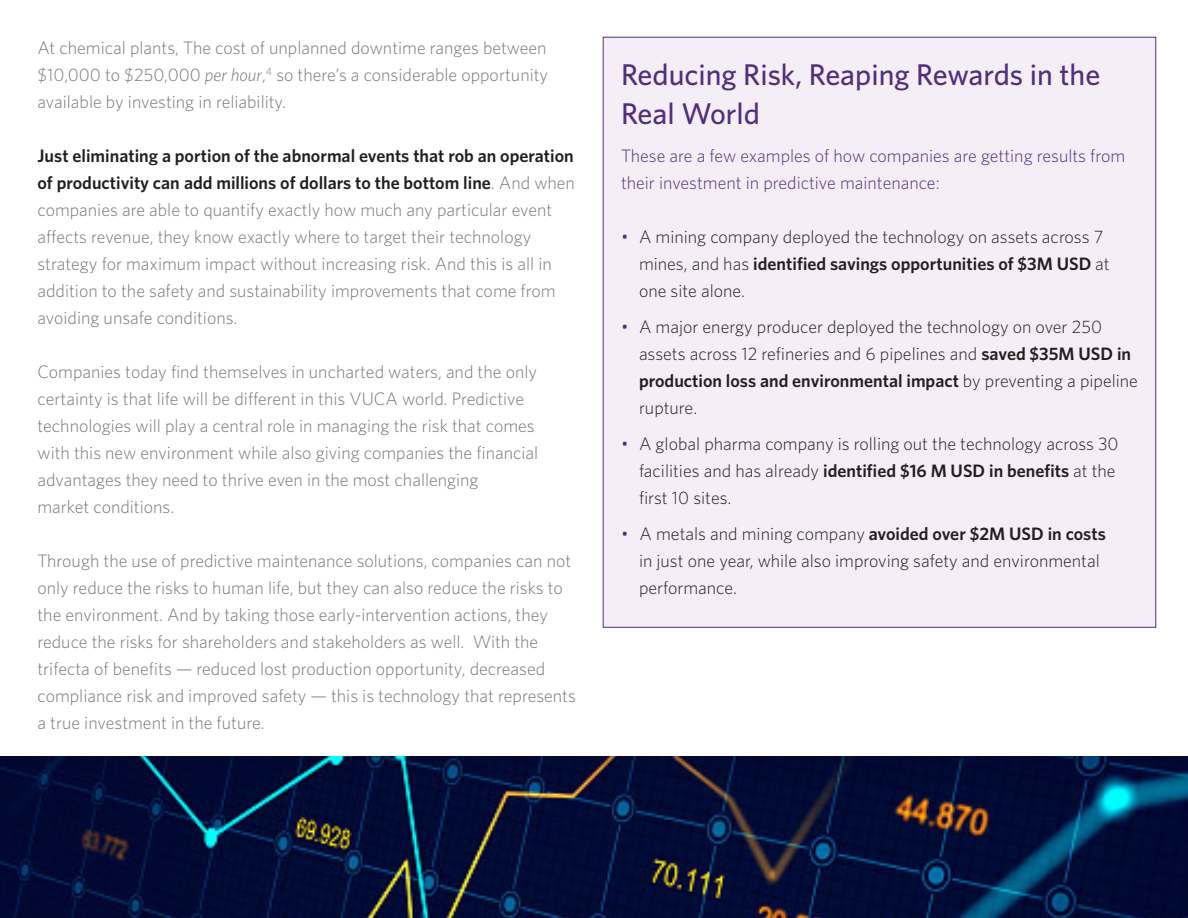
<style>
.page{position:relative;width:1188px;height:918px;background:#fff}
.page>*{position:absolute;margin:0;border:0;box-sizing:border-box;transform-origin:0 0}
.t1{font:500 30px/39px "Whitney";color:#522e81}
.body{font:300 18px/27px "Whitney";color:#757778}
.t2{font:300 18px/27px "Whitney";color:#231f20}
.body-2{font:300 18px/27px "Whitney";color:#522e81}
.s1{font-style:italic}
.s2{font-weight:600;color:#231f20}
.s3{color:#522e81}
.s4{font-weight:600}
</style>
<div class="page">
<img style="left:0;top:756px;width:1188px;height:162px">
<div style="left:603px;top:37px;width:553px;height:590px;background:#f5eef6;border:1px solid #522e81"></div>
<p class="body" style="left:38px;top:34px;width:512px;text-align:justify">At chemical plants, The cost of unplanned downtime ranges between $10,000 to $250,000 <span class="s1">per hour</span>,<sup>4</sup> so there’s a considerable opportunity available by investing in reliability.</p>
<p class="body" style="left:38px;top:142px;width:539px"><span class="s2">Just eliminating a portion of the abnormal events that rob an operation of productivity can add millions of dollars to the bottom line</span>. And when companies are able to quantify exactly how much any particular event affects revenue, they know exactly where to target their technology strategy for maximum impact without increasing risk. And this is all in addition to the safety and sustainability improvements that come from avoiding unsafe conditions.</p>
<p class="body" style="left:38px;top:358px;width:502px">Companies today find themselves in uncharted waters, and the only certainty is that life will be different in this VUCA world. Predictive technologies will play a central role in managing the risk that comes with this new environment while also giving companies the financial advantages they need to thrive even in the most challenging<br>market conditions.</p>
<p class="body" style="left:38px;top:547px;width:540px">Through the use of predictive maintenance solutions, companies can not only reduce the risks to human life, but they can also reduce the risks to the environment. And by taking those early-intervention actions, they reduce the risks for shareholders and stakeholders as well. With the trifecta of benefits — reduced lost production opportunity, decreased compliance risk and improved safety — this is technology that represents a true investment in the future.</p>
<p class="t1" style="left:621px;top:55px;width:481px">Reducing Risk, Reaping Rewards in the<br>Real World</p>
<p class="body-2" style="left:621px;top:142px;width:506px">These are a few examples of how companies are getting results from their investment in predictive maintenance:</p>
<p class="t2" style="left:639px;top:223px;width:472px;text-indent:-18px"><span class="s3">•</span> A mining company deployed the technology on assets across 7 mines, and has <span class="s4">identified savings opportunities of $3M USD</span> at one site alone.</p>
<p class="t2" style="left:639px;top:313px;width:500px;text-indent:-18px"><span class="s3">•</span> A major energy producer deployed the technology on over 250 assets across 12 refineries and 6 pipelines and <span class="s4">saved $35M USD in production loss and environmental impact</span> by preventing a pipeline rupture.</p>
<p class="t2" style="left:639px;top:430px;width:481px;text-indent:-18px"><span class="s3">•</span> A global pharma company is rolling out the technology across 30 facilities and has already <span class="s4">identified $16 M USD in benefits</span> at the first 10 sites.</p>
<p class="t2" style="left:639px;top:520px;width:468px;text-indent:-18px"><span class="s3">•</span> A metals and mining company <span class="s4">avoided over $2M USD in costs </span>in just one year, while also improving safety and environmental performance.</p>
</div>
